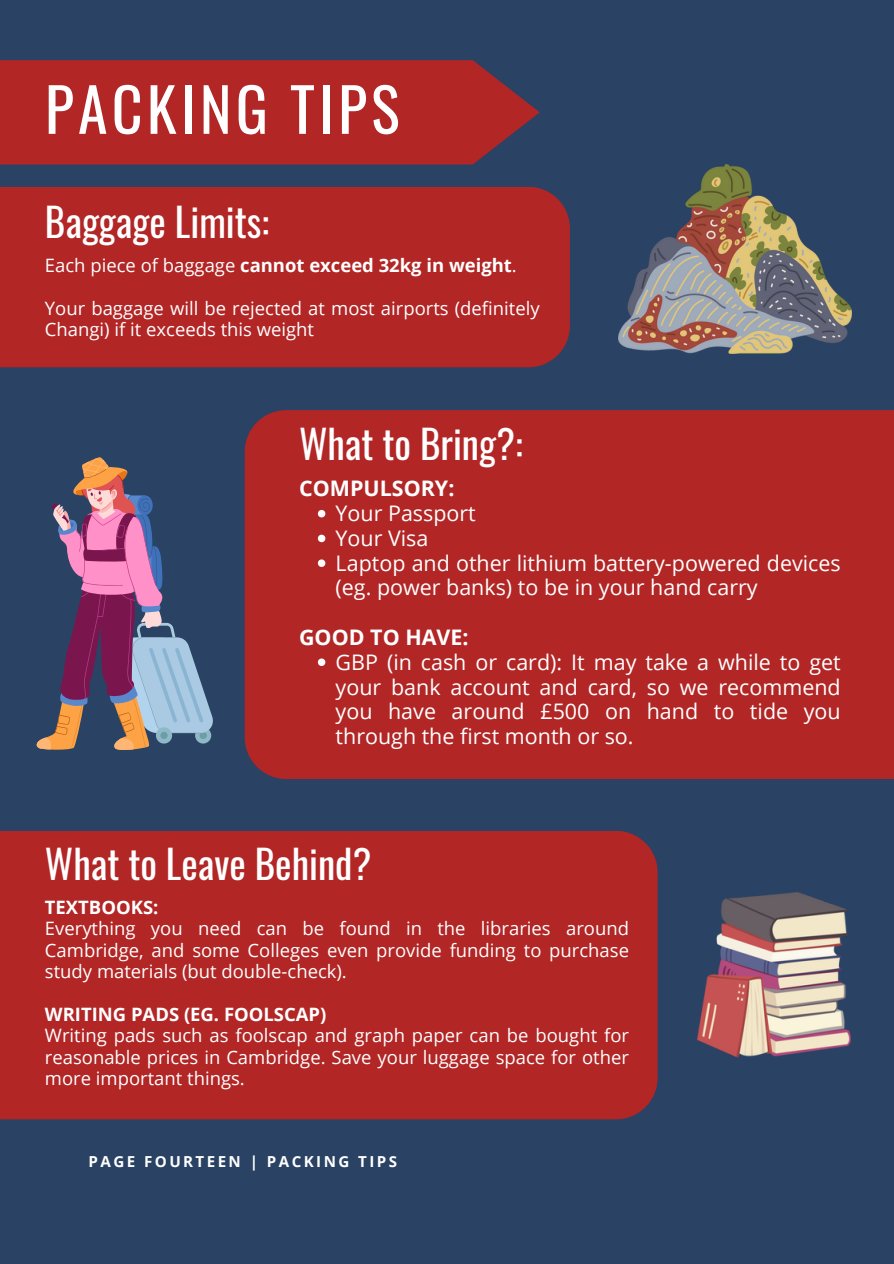
<style>
.page{position:relative;width:894px;height:1264px;background:#fff}
.page>*{position:absolute;margin:0;border:0;box-sizing:border-box;transform-origin:0 0}
.t1{font:60px "Oswald";letter-spacing:.07em;color:#fff}
.t2{font:39px "Oswald";color:#fff}
.t3{font:21.45px/24.8px "Open Sans";color:#fff}
.t4{font:700 21.45px "Open Sans";color:#fff}
.t5{font:18.45px/21.5px "Open Sans";color:#fff}
.t6{font:700 18.45px "Open Sans";color:#fff}
.t7{font:700 15.15px "Open Sans";letter-spacing:.16em;color:#fff}
.s1{font-weight:400}
.s2{font-weight:700}
</style>
<div class="page">
<div style="left:0;top:0;width:893px;height:1263px;background:#2a4263"></div>
<div style="left:0;top:60px;width:539px;height:104px;background:#b22626"></div>
<div style="left:0;top:187px;width:569px;height:180px;background:#b22626"></div>
<div style="left:0;top:831px;width:657px;height:288px;background:#b22626"></div>
<img style="left:618px;top:164px;width:233px;height:189px">
<div style="left:245px;top:410px;width:648px;height:369px;background:#b22626"></div>
<svg style="left:36px;top:457px;width:177px;height:293px"></svg>
<img style="left:697px;top:892px;width:153px;height:165px">
<svg style="left:318px;top:510px;width:7px;height:7px"></svg>
<svg style="left:318px;top:534px;width:7px;height:8px"></svg>
<svg style="left:318px;top:559px;width:7px;height:8px"></svg>
<svg style="left:318px;top:658px;width:7px;height:8px"></svg>
<p class="t1" style="left:45px;top:62px;width:356px">PACKING TIPS</p>
<p class="t2" style="left:45px;top:192px;width:226px">Baggage Limits:</p>
<p class="t6" style="left:45px;top:252px;width:473px"><span class="s1">Each piece of baggage</span> cannot exceed 32kg in weight<span class="s1">.</span></p>
<h3 class="t5" style="left:45px;top:297px;width:496px">Your baggage will be rejected at most airports (definitely<br>Changi) if it exceeds this weight</h3>
<h5 class="t2" style="left:299px;top:413px;width:225px">What to Bring?:</h5>
<h5 class="t4" style="left:299px;top:473px;width:157px">COMPULSORY:</h5>
<p class="t3" style="left:335px;top:500px;width:142px">Your Passport</p>
<p class="t3" style="left:335px;top:525px;width:94px">Your Visa</p>
<h2 class="t3" style="left:335px;top:550px;width:506px">Laptop and other lithium battery-powered devices (eg. power banks) to be in your hand carry</h2>
<h3 class="t4" style="left:299px;top:622px;width:171px">GOOD TO HAVE:</h3>
<p class="t3" style="left:335px;top:649px;width:506px;text-align:justify">GBP (in cash or card): It may take a while to get your bank account and card, so we recommend you have around £500 on hand to tide you through the first month or so.</p>
<h5 class="t2" style="left:45px;top:833px;width:328px">What to Leave Behind?</h5>
<h5 class="t5" style="left:45px;top:896px;width:585px"><span class="s2">TEXTBOOKS:<br></span>Everything you need can be found in the libraries around Cambridge, and some Colleges even provide funding to purchase study materials (but double-check).</h5>
<p class="t5" style="left:45px;top:1002px;width:585px"><span class="s2">WRITING PADS (EG. FOOLSCAP)<br></span>Writing pads such as foolscap and graph paper can be bought for reasonable prices in Cambridge. Save your luggage space for other more important things.</p>
<h2 class="t7" style="left:89px;top:1150px;width:310px">PAGE FOURTEEN | PACKING TIPS</h2>
</div>
